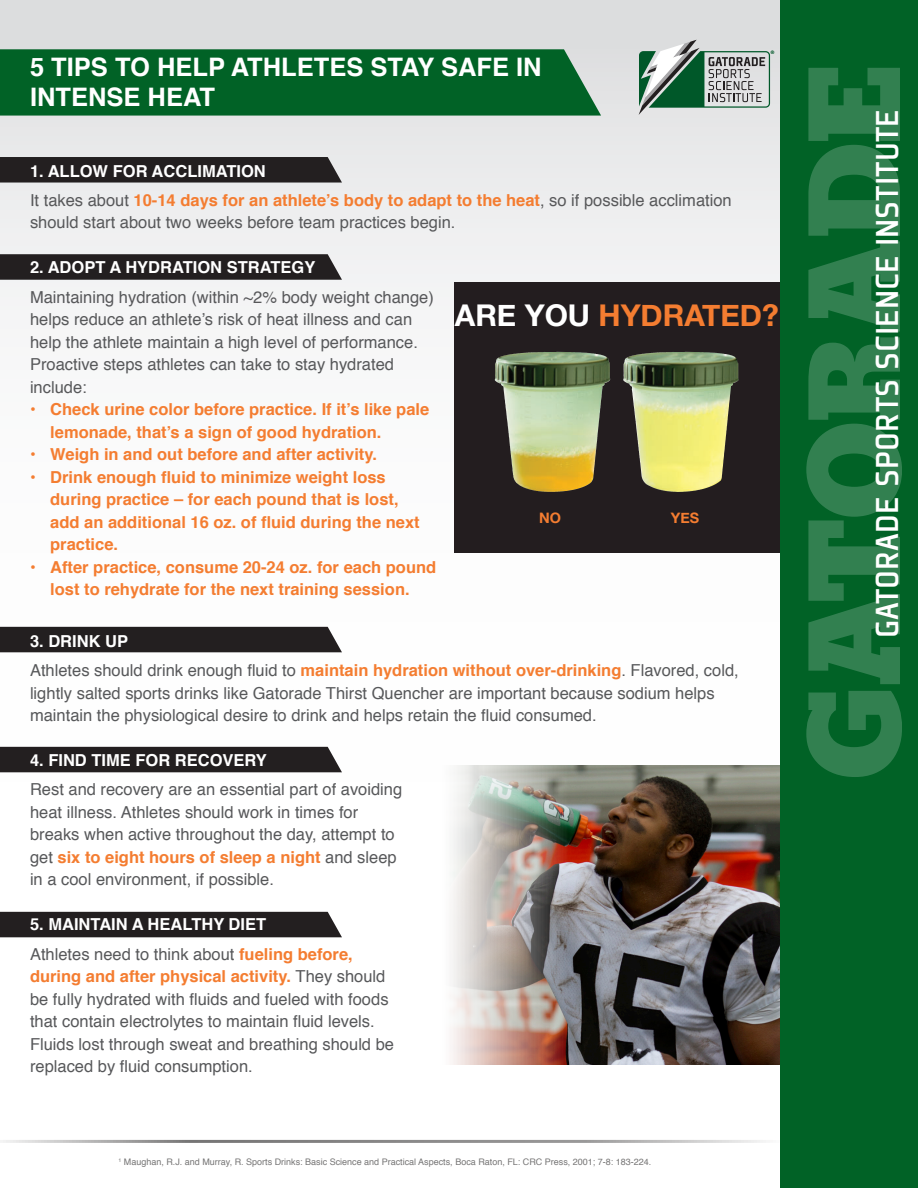
<style>
.page{position:relative;width:918px;height:1188px;background:#fff}
.page>*{position:absolute;margin:0;border:0;box-sizing:border-box;transform-origin:0 0}
.t1{font:900 138px "Gatorade";letter-spacing:-.015em;color:#fff}
.Subhead{font:500 34.95px "Plexes Pro";letter-spacing:.005em;color:#fff}
.t2{font:700 30px "Helvetica Neue";color:#f47d31}
.PageTitle{font:700 25.5px/30px "Helvetica";color:#fff}
.NumberedBullets{font:16.5px/22.5px "Helvetica";color:#57585a}
.t3{font:700 16.5px/22.5px "Helvetica";color:#f47d31}
.NumberedBullets-2{font:700 16.5px "Helvetica";color:#fff}
.t4{font:700 14.4px "Helvetica Neue";color:#f47d31}
.t5{font:9px "Helvetica";color:#767575}
.t6{font:4.65px "Helvetica";color:#005829}
.s1{font-weight:700;color:#f47d31}
.s2{color:#fff}
</style>
<div class="page">
<div style="left:0;top:0;width:918px;height:1188px;background:linear-gradient(to bottom,#e6e7e8,#fff)"></div>
<img style="left:440px;top:766px;width:341px;height:299px">
<svg style="left:454px;top:282px;width:327px;height:271px;background:#454234"></svg>
<img style="left:623px;top:352px;width:61px;height:133px">
<svg style="left:0;top:254px;width:342px;height:26px;background:#2a2627"></svg>
<div style="left:0;top:627px;width:342px;height:25px;background:#231f20"></div>
<div style="left:0;top:747px;width:342px;height:25px;background:#231f20"></div>
<div style="left:0;top:912px;width:342px;height:25px;background:#231f20"></div>
<div style="left:0;top:157px;width:342px;height:26px;background:#231f20"></div>
<div style="left:0;top:49px;width:601px;height:67px;background:#016226"></div>
<svg style="left:639px;top:40px;width:131px;height:75px;background:#96aaa0"></svg>
<div style="left:781px;top:0;width:137px;height:1188px;background:#016226"></div>
<hr style="left:0;top:1140px;width:791px;height:3px;background:#767575">
<p class="PageTitle" style="left:30px;top:52px;width:513px">5 TIPS TO HELP ATHLETES STAY SAFE IN<br>INTENSE HEAT</p>
<p class="t6" style="left:771px;top:49px;width:5px">®</p>
<p class="NumberedBullets-2" style="left:30px;top:157px;width:237px">1. ALLOW FOR ACCLIMATION</p>
<p class="NumberedBullets" style="left:30px;top:189px;width:703px">It takes about <span class="s1">10-14 days for an athlete’s body to adapt to the heat</span>, so if possible acclimation should start about two weeks before team practices begin.</p>
<p class="NumberedBullets-2" style="left:30px;top:254px;width:287px">2. ADOPT A HYDRATION STRATEGY</p>
<p class="NumberedBullets" style="left:30px;top:286px;width:405px">Maintaining hydration (within ~2% body weight change) helps reduce an athlete’s risk of heat illness and can help the athlete maintain a high level of performance.<br>Proactive steps athletes can take to stay hydrated include:</p>
<p class="t3" style="left:50px;top:398px;width:381px;text-indent:-20px">• Check urine color before practice. If it’s like pale lemonade, that’s a sign of good hydration.</p>
<p class="t3" style="left:30px;top:443px;width:348px">• Weigh in and out before and after activity.</p>
<p class="t3" style="left:50px;top:466px;width:371px;text-indent:-20px">• Drink enough fluid to minimize weight loss during practice – for each pound that is lost, add an additional 16 oz. of fluid during the next practice.</p>
<p class="t3" style="left:30px;top:556px;width:408px;text-align:center">• After practice, consume 20-24 oz. for each pound lost to rehydrate for the next training session.</p>
<p class="NumberedBullets-2" style="left:30px;top:628px;width:100px">3. DRINK UP</p>
<p class="NumberedBullets" style="left:30px;top:659px;width:710px">Athletes should drink enough fluid to <span class="s1">maintain hydration without over-drinking</span>. Flavored, cold, lightly salted sports drinks like Gatorade Thirst Quencher are important because sodium helps maintain the physiological desire to drink and helps retain the fluid consumed.</p>
<p class="NumberedBullets-2" style="left:30px;top:747px;width:238px">4. FIND TIME FOR RECOVERY</p>
<p class="NumberedBullets" style="left:30px;top:779px;width:374px">Rest and recovery are an essential part of avoiding heat illness. Athletes should work in times for breaks when active throughout the day, attempt to get <span class="s1">six to eight hours of sleep a night</span> and sleep in a cool environment, if possible.</p>
<p class="NumberedBullets-2" style="left:30px;top:911px;width:238px">5. MAINTAIN A HEALTHY DIET</p>
<p class="NumberedBullets" style="left:30px;top:943px;width:366px">Athletes need to think about <span class="s1">fueling before, during and after physical activity.</span> They should be fully hydrated with fluids and fueled with foods that contain electrolytes to maintain fluid levels.<br>Fluids lost through sweat and breathing should be replaced by fluid consumption.</p>
<p class="t2" style="left:455px;top:291px;width:325px"><span class="s2">ARE YOU</span> HYDRATED?</p>
<p class="t4" style="left:539px;top:506px;width:23px">NO</p>
<p class="t4" style="left:671px;top:506px;width:30px">YES</p>
<h1 class="t1" style="left:773px;top:780px;width:717px;rotate:-90deg">GATORADE</h1>
<p class="Subhead" style="left:866px;top:638px;width:531px;rotate:-90deg">GATORADE SPORTS SCIENCE INSTITUTE</p>
<p class="t5" style="left:118px;top:1155px;width:534px"><sup>1</sup> Maughan, R.J. and Murray, R. Sports Drinks: Basic Science and Practical Aspects, Boca Raton, FL: CRC Press, 2001; 7-8: 183-224.</p>
</div>
